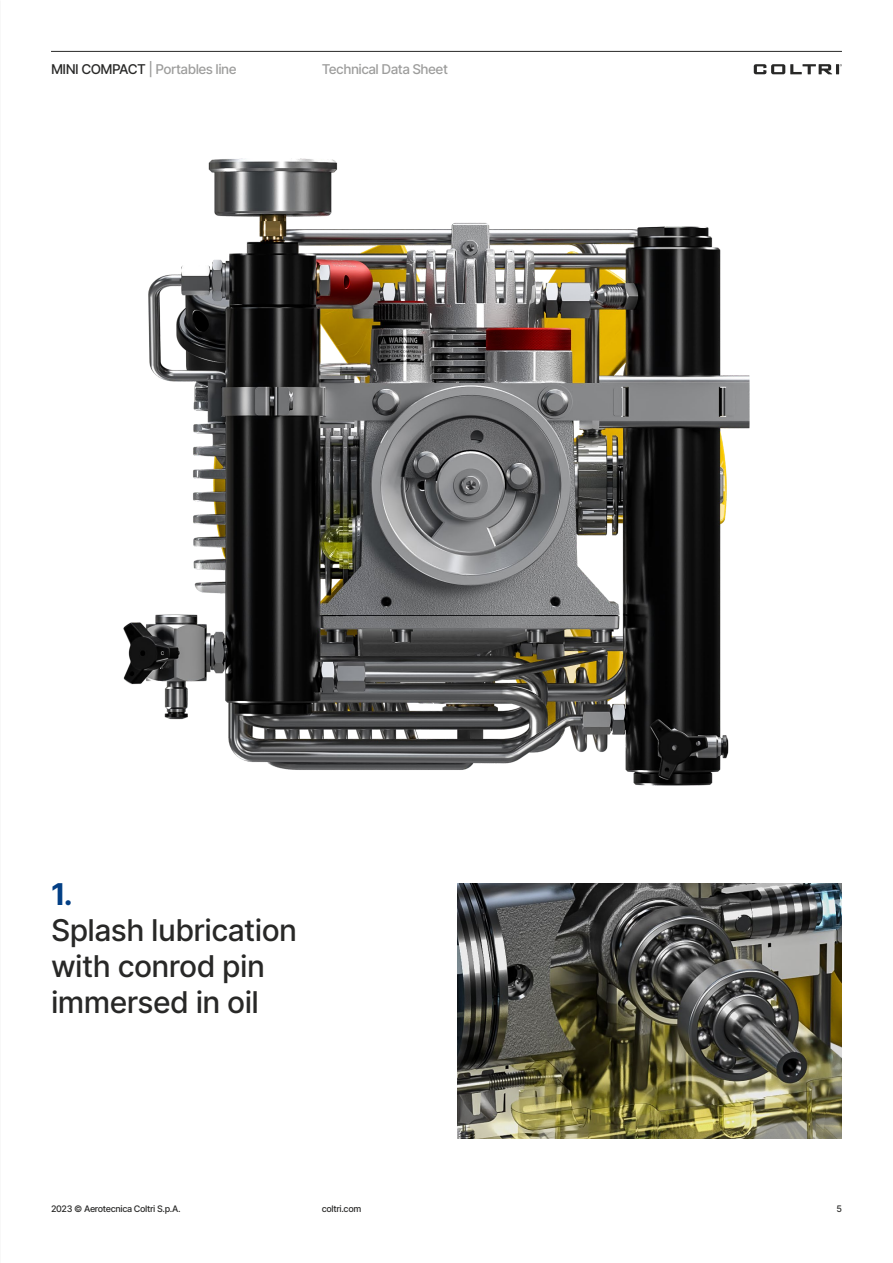
<style>
.page{position:relative;width:893px;height:1263px;background:#fff}
.page>*{position:absolute;margin:0;border:0;box-sizing:border-box;transform-origin:0 0}
.t1{font:500 30px/36px "Inter";letter-spacing:-.02em;color:#282827}
.t2{font:700 30px "Inter";color:#033f85}
.t3{font:500 13.5px "Inter";letter-spacing:-.04em;color:#9d9d9c}
.t4{font:500 9px "Inter";letter-spacing:-.04em;color:#282827}
.s1{color:#282827}
</style>
<div class="page">
<img style="left:123px;top:158px;width:627px;height:628px">
<img style="left:457px;top:883px;width:385px;height:255px">
<hr style="left:51px;top:51px;width:791px;height:1px;background:#282827">
<svg style="left:754px;top:64px;width:88px;height:10px"></svg>
<p class="t3" style="left:51px;top:60px;width:187px"><span class="s1">MINI COMPACT</span> | Portables line</p>
<p class="t3" style="left:322px;top:60px;width:128px">Technical Data Sheet</p>
<p class="t2" style="left:51px;top:872px;width:23px">1.</p>
<p class="t1" style="left:51px;top:911px;width:247px">Splash lubrication with conrod pin immersed in oil</p>
<p class="t4" style="left:51px;top:1202px;width:131px">2023 © Aerotecnica Coltri S.p.A.</p>
<p class="t4" style="left:322px;top:1202px;width:41px">coltri.com</p>
<p class="t4" style="left:836px;top:1202px;width:7px">5</p>
</div>
